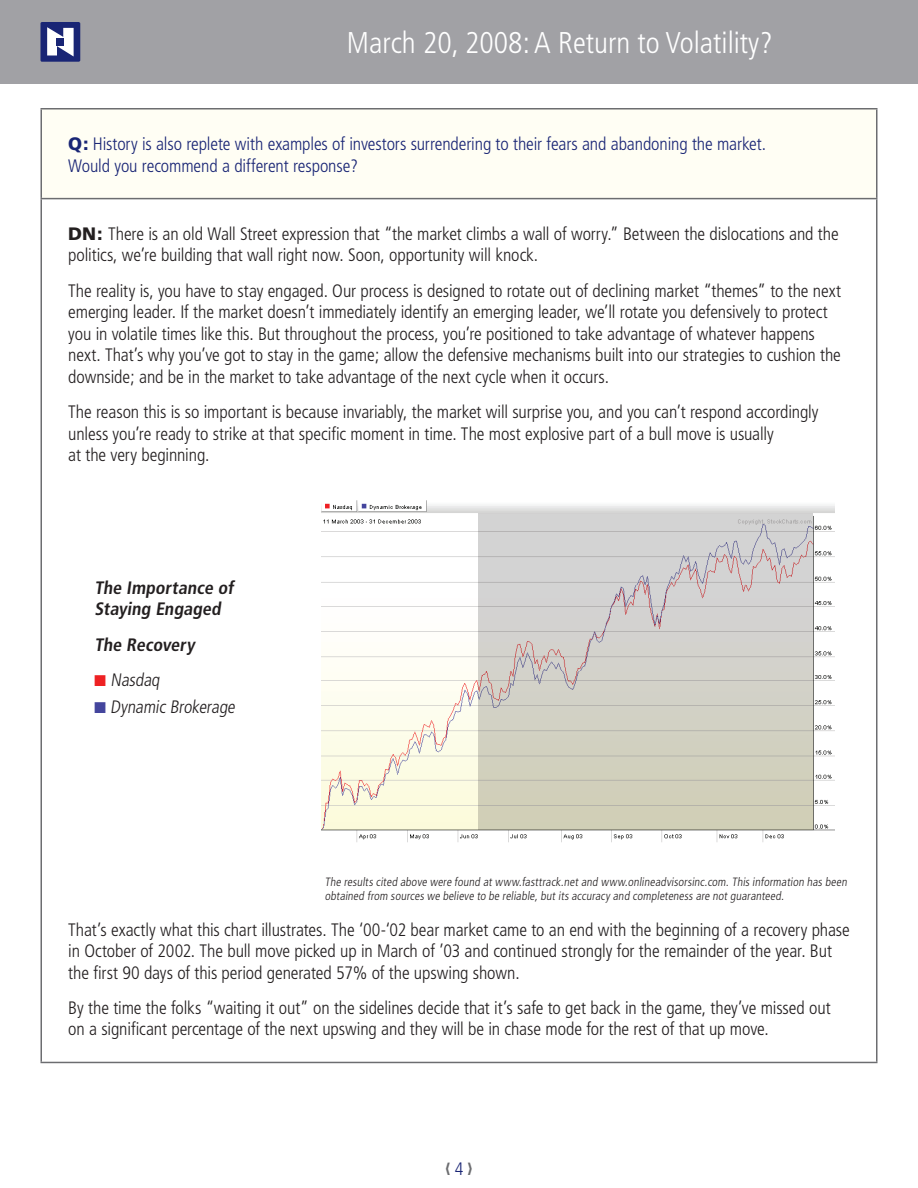
<style>
.page{position:relative;width:918px;height:1188px;background:#fff}
.page>*{position:absolute;margin:0;border:0;box-sizing:border-box;transform-origin:0 0}
.t1{font:300 condensed 30px "Frutiger";color:#fff}
.t2{font:300 condensed 18px/21.6px "Frutiger";letter-spacing:-.005em;color:#231f20}
.t3{font:300 condensed 18px/21.6px "Frutiger";letter-spacing:-.005em;color:#192575}
.t4{font:700 condensed 18px/21.6px "Frutiger";color:#231f20}
.t5{font:300 condensed 12px/14.4px "Frutiger";color:#231f20}
.s1{font-weight:900;font-stretch:normal}
</style>
<div class="page">
<div style="left:0;top:0;width:918px;height:84px;background:#a1a1a5"></div>
<svg style="left:40px;top:22px;width:40px;height:40px;background:#6a72a5"></svg>
<div style="left:57px;top:38px;width:7px;height:7px;background:#192575"></div>
<div style="left:41px;top:109px;width:836px;height:90px;background:#fffef4"></div>
<hr style="left:40px;top:108px;width:838px;height:2px;background:#6c6d70">
<hr style="left:40px;top:110px;width:2px;height:88px;background:#6c6d70">
<hr style="left:876px;top:110px;width:2px;height:88px;background:#6c6d70">
<hr style="left:40px;top:198px;width:838px;height:1px;background:#6c6d70">
<hr style="left:40px;top:199px;width:2px;height:863px;background:#6c6d70">
<hr style="left:876px;top:199px;width:2px;height:863px;background:#6c6d70">
<hr style="left:40px;top:1062px;width:838px;height:1px;background:#6c6d70">
<img style="left:321px;top:500px;width:514px;height:343px">
<svg style="left:479px;top:514px;width:334px;height:316px;background:#d0cec5"></svg>
<h1 class="t1" style="left:347px;top:26px;width:427px">March 20, 2008: A Return to Volatility?</h1>
<p class="t3" style="left:68px;top:133px;width:699px"><span class="s1">Q:</span> History is also replete with examples of investors surrendering to their fears and abandoning the market.<br>Would you recommend a different response?</p>
<p class="t2" style="left:68px;top:223px;width:772px"><span class="s1">DN:</span> There is an old Wall Street expression that “the market climbs a wall of worry.” Between the dislocations and the politics, we’re building that wall right now. Soon, opportunity will knock.</p>
<p class="t2" style="left:68px;top:280px;width:774px">The reality is, you have to stay engaged. Our process is designed to rotate out of declining market “themes” to the next emerging leader. If the market doesn’t immediately identify an emerging leader, we’ll rotate you defensively to protect you in volatile times like this. But throughout the process, you’re positioned to take advantage of whatever happens next. That’s why you’ve got to stay in the game; allow the defensive mechanisms built into our strategies to cushion the downside; and be in the market to take advantage of the next cycle when it occurs.</p>
<p class="t2" style="left:68px;top:401px;width:752px">The reason this is so important is because invariably, the market will surprise you, and you can’t respond accordingly unless you’re ready to strike at that specific moment in time. The most explosive part of a bull move is usually<br>at the very beginning.</p>
<p class="t4" style="left:94px;top:577px;width:143px">The Importance of<br>Staying Engaged</p>
<p class="t4" style="left:94px;top:634px;width:102px">The Recovery</p>
<p class="t2" style="left:111px;top:669px;width:53px">Nasdaq</p>
<p class="t2" style="left:110px;top:696px;width:129px">Dynamic Brokerage</p>
<p class="t5" style="left:325px;top:875px;width:526px">The results cited above were found at www.fasttrack.net and www.onlineadvisorsinc.com. This information has been obtained from sources we believe to be reliable, but its accuracy and completeness are not guaranteed.</p>
<p class="t2" style="left:68px;top:919px;width:783px">That’s exactly what this chart illustrates. The ‘00-‘02 bear market came to an end with the beginning of a recovery phase in October of 2002. The bull move picked up in March of ’03 and continued strongly for the remainder of the year. But the first 90 days of this period generated 57% of the upswing shown.</p>
<p class="t2" style="left:68px;top:997px;width:764px">By the time the folks “waiting it out” on the sidelines decide that it’s safe to get back in the game, they’ve missed out on a significant percentage of the next upswing and they will be in chase mode for the rest of that up move.</p>
<p class="t3" style="left:455px;top:1158px;width:10px">4</p>
</div>
